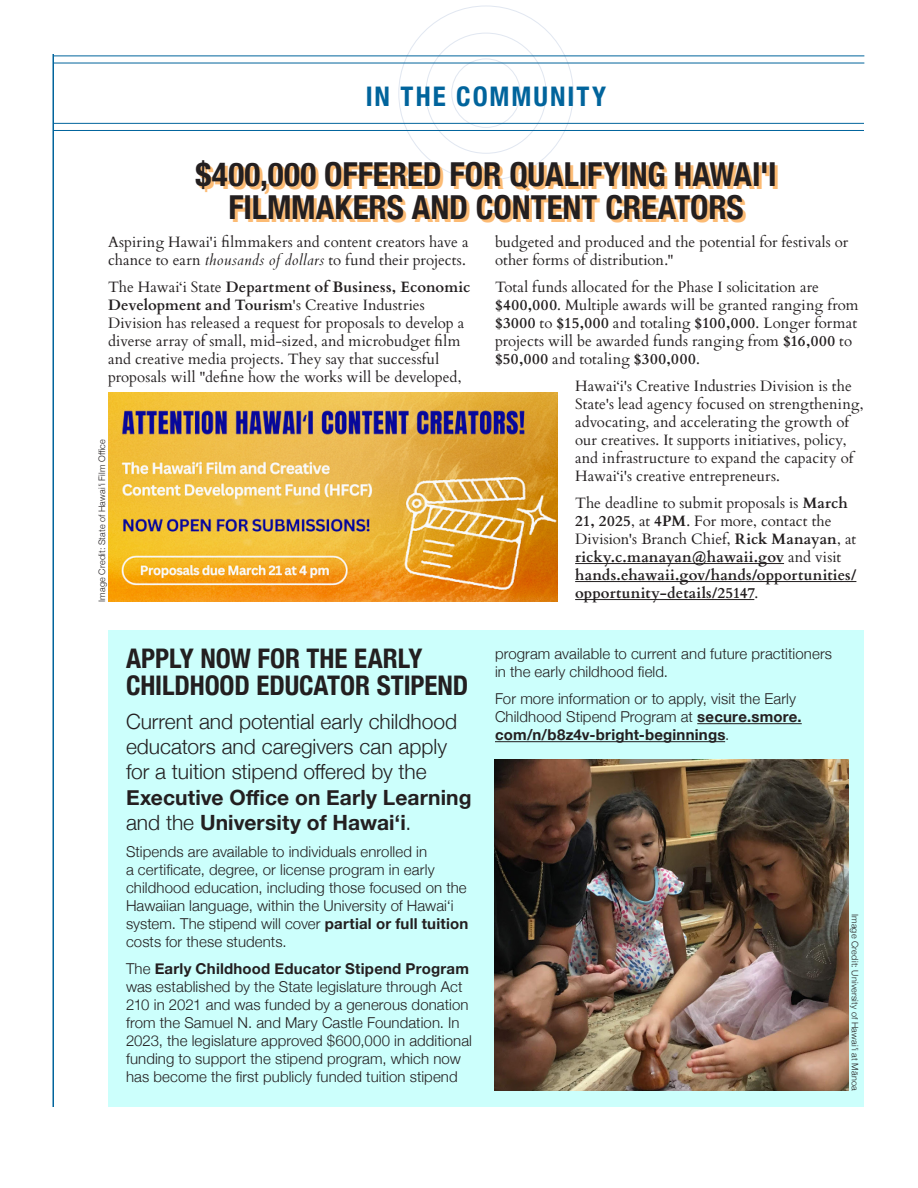
<style>
.page{position:relative;width:918px;height:1188px;background:#fff}
.page>*{position:absolute;margin:0;border:0;box-sizing:border-box;transform-origin:0 0}
.t1{font:700 condensed 33px/33px "Helvetica Neue";color:#231f20;text-align:center}
.t2{font:700 condensed 27px/27px "Helvetica Neue";color:#231f20}
.t3{font:700 condensed 27px "Helvetica Neue";letter-spacing:.075em;color:#01649c}
.t4{font:300 21px/25.2px "Helvetica Neue";color:#231f20}
.t5{font:15px/18px "Cardo";letter-spacing:.005em;color:#231f20}
.t6{font:300 15px/18px "Helvetica Neue";letter-spacing:.005em;color:#231f20}
.t7{font:700 15px/18px "Cardo";letter-spacing:.01em;color:#231f20}
.t8{font:300 9px "Helvetica Neue";letter-spacing:.025em;color:#231f20}
.s1{font-style:italic}
.s2{font-weight:700}
.s3{font-weight:400}
</style>
<div class="page">
<hr style="left:52px;top:54px;width:2px;height:1053px;background:#01649c">
<hr style="left:575px;top:563px;width:209px;height:1px;background:#231f20">
<hr style="left:575px;top:581px;width:281px;height:1px;background:#231f20">
<hr style="left:575px;top:599px;width:179px;height:1px;background:#231f20">
<img style="left:108px;top:392px;width:449px;height:210px">
<div style="left:452px;top:59px;width:68px;height:69px;border:1px solid #e1e7f1;border-radius:50%"></div>
<hr style="left:54px;top:123px;width:810px;height:1px;background:#01649c">
<hr style="left:54px;top:130px;width:810px;height:1px;background:#01649c">
<hr style="left:54px;top:56px;width:810px;height:1px;background:#01649c">
<hr style="left:54px;top:63px;width:810px;height:1px;background:#01649c">
<div style="left:108px;top:630px;width:756px;height:477px;background:#ccfffc"></div>
<hr style="left:697px;top:723px;width:105px;height:1px;background:#231f20">
<hr style="left:495px;top:741px;width:230px;height:1px;background:#231f20">
<img style="left:495px;top:759px;width:354px;height:332px">
<p class="t3" style="left:366px;top:74px;width:242px">IN THE COMMUNITY</p>
<p class="t1" style="left:195px;top:155px;width:583px">$400,000 OFFERED FOR QUALIFYING HAWAI'I<br>FILMMAKERS AND CONTENT CREATORS</p>
<p class="t5" style="left:108px;top:233px;width:362px">Aspiring Hawai'i filmmakers and content creators have a chance to earn <span class="s1">thousands of dollars</span> to fund their projects.</p>
<p class="t5" style="left:108px;top:278px;width:364px">The Hawai‘i State <span class="s2">Department of Business, Economic Development and Tourism</span>'s Creative Industries Division has released a request for proposals to develop a diverse array of small, mid-sized, and microbudget film and creative media projects. They say that successful proposals will "define how the works will be developed,</p>
<p class="t8" style="left:95px;top:602px;width:164px;rotate:-90deg">Image Credit: State of Hawai'i Film Office</p>
<p class="t2" style="left:126px;top:643px;width:344px">APPLY NOW FOR THE EARLY<br>CHILDHOOD EDUCATOR STIPEND</p>
<p class="t4" style="left:126px;top:707px;width:347px">Current and potential early childhood educators and caregivers can apply for a tuition stipend offered by the <span class="s2">Executive Office on Early Learning </span>and the <span class="s2">University of Hawai‘i</span>.</p>
<p class="t6" style="left:126px;top:841px;width:344px">Stipends are available to individuals enrolled in<br>a certificate, degree, or license program in early childhood education, including those focused on the Hawaiian language, within the University of Hawai‘i system. The stipend will cover <span class="s2">partial or full tuition </span>costs for these students.</p>
<p class="t6" style="left:126px;top:958px;width:348px">The <span class="s2">Early Childhood Educator Stipend Program </span>was established by the State legislature through Act 210 in 2021 and was funded by a generous donation from the Samuel N. and Mary Castle Foundation. In 2023, the legislature approved $600,000 in additional funding to support the stipend program, which now has become the first publicly funded tuition stipend</p>
<p class="t5" style="left:495px;top:233px;width:355px">budgeted and produced and the potential for festivals or other forms of distribution."</p>
<p class="t5" style="left:495px;top:278px;width:365px">Total funds allocated for the Phase I solicitation are <span class="s2">$400,000</span>. Multiple awards will be granted ranging from <span class="s2">$3000</span> to <span class="s2">$15,000</span> and totaling <span class="s2">$100,000</span>. Longer format projects will be awarded funds ranging from <span class="s2">$16,000</span> to <span class="s2">$50,000</span> and totaling <span class="s2">$300,000</span>.</p>
<p class="t5" style="left:575px;top:377px;width:290px">Hawai‘i's Creative Industries Division is the State's lead agency focused on strengthening, advocating, and accelerating the growth of our creatives. It supports initiatives, policy, and infrastructure to expand the capacity of Hawai‘i's creative entrepreneurs.</p>
<p class="t7" style="left:575px;top:493px;width:283px"><span class="s3">The deadline to submit proposals is</span> March 21, 2025<span class="s3">, at</span> 4PM<span class="s3">. For more, contact the Division's Branch Chief,</span> Rick Manayan<span class="s3">, at </span>ricky.c.manayan@hawaii.gov <span class="s3">and visit </span>hands.ehawaii.gov/hands/opportunities/ opportunity-details/25147<span class="s3">.</span></p>
<p class="t6" style="left:495px;top:644px;width:339px">program available to current and future practitioners in the early childhood field.</p>
<p class="t6" style="left:495px;top:689px;width:308px">For more information or to apply, visit the Early<br>Childhood Stipend Program at <span class="s2">secure.smore. com/n/b8z4v-bright-beginnings</span>.</p>
<p class="t8" style="left:862px;top:914px;width:178px;rotate:90deg">Image Credit: University of Hawai'i at Mānoa</p>
</div>
